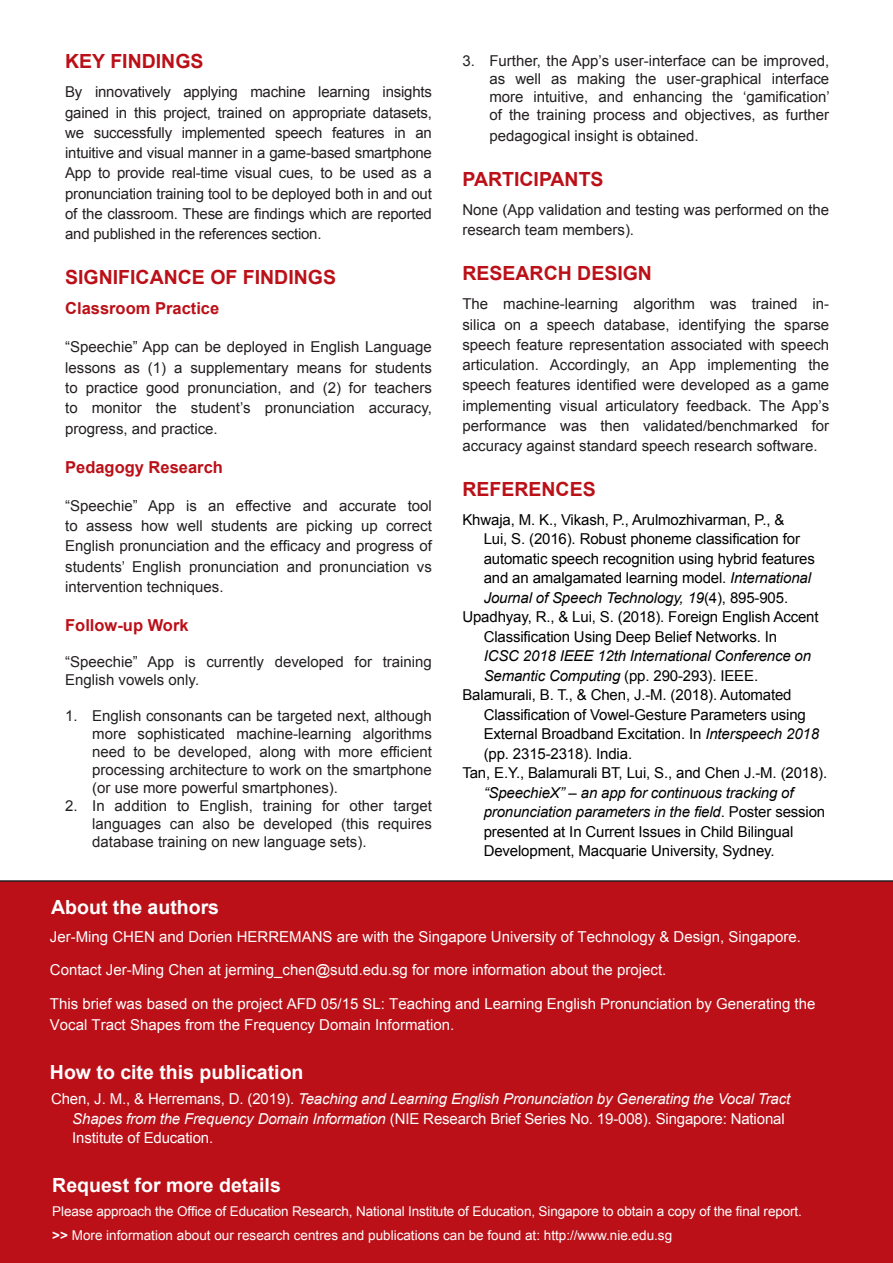
<style>
.page{position:relative;width:893px;height:1263px;background:#fff}
.page>*{position:absolute;margin:0;border:0;box-sizing:border-box;transform-origin:0 0}
.Heading_1_Paragraph{font:700 19.5px "Arial";color:#bb1018}
.t1{font:700 19.5px "Arial";color:#fff}
.Heading_2_Paragraph{font:700 16.5px "Arial";color:#bb1018}
.Body_text_Paragraph{font:15px/20.2px "Arial";color:#231f20;text-align:justify}
.Reference_Paragraph{font:15px/19.5px "Arial";letter-spacing:-.01em;color:#000}
.Authors_paragraph{font:15px/21px "Arial";color:#fff}
.Reference_Paragraph-2{font:15px/19.5px "Arial";letter-spacing:-.01em;color:#fff}
.Heading_2_Paragraph-2{font:15px/18px "Arial";color:#231f20}
.Reference_Paragraph-3{font:13.5px "Arial";letter-spacing:-.01em;color:#fff}
.s1{font-style:italic}
.s2{font-weight:700}
</style>
<div class="page">
<div style="left:0;top:880px;width:893px;height:383px;background:#bb1018"></div>
<p class="Heading_1_Paragraph" style="left:65px;top:49px;width:140px">KEY FINDINGS</p>
<p class="Body_text_Paragraph" style="left:65px;top:82px;width:368px">By innovatively applying machine learning insights gained in this project, trained on appropriate datasets, we successfully implemented speech features in an intuitive and visual manner in a game-based smartphone App to provide real-time visual cues, to be used as a pronunciation training tool to be deployed both in and out of the classroom. These are findings which are reported and published in the references section.</p>
<p class="Heading_1_Paragraph" style="left:65px;top:265px;width:272px">SIGNIFICANCE OF FINDINGS</p>
<p class="Heading_2_Paragraph" style="left:65px;top:298px;width:156px">Classroom Practice</p>
<p class="Body_text_Paragraph" style="left:65px;top:337px;width:368px">“Speechie” App can be deployed in English Language lessons as (1) a supplementary means for students to practice good pronunciation, and (2) for teachers to monitor the student’s pronunciation accuracy, progress, and practice.</p>
<p class="Heading_2_Paragraph" style="left:65px;top:456px;width:159px">Pedagogy Research</p>
<p class="Body_text_Paragraph" style="left:65px;top:495px;width:368px">“Speechie” App is an effective and accurate tool to assess how well students are picking up correct English pronunciation and the efficacy and progress of students’ English pronunciation and pronunciation vs intervention techniques.</p>
<p class="Heading_2_Paragraph" style="left:65px;top:614px;width:125px">Follow-up Work</p>
<p class="Heading_2_Paragraph-2" style="left:65px;top:653px;width:368px">“Speechie” App is currently developed for training<br>English vowels only.</p>
<p class="Body_text_Paragraph" style="left:92px;top:707px;width:341px;line-height:18px;text-indent:-27px">1. English consonants can be targeted next, although more sophisticated machine-learning algorithms need to be developed, along with more efficient processing architecture to work on the smartphone (or use more powerful smartphones).</p>
<p class="Body_text_Paragraph" style="left:92px;top:797px;width:341px;line-height:18px;text-indent:-27px">2. In addition to English, training for other target languages can also be developed (this requires database training on new language sets).</p>
<p class="t1" style="left:51px;top:894px;width:169px">About the authors</p>
<p class="Body_text_Paragraph" style="left:489px;top:52px;width:342px;line-height:18px;text-indent:-27px">3. Further, the App’s user-interface can be improved, as well as making the user-graphical interface more intuitive, and enhancing the ‘gamification’ of the training process and objectives, as further</p>
<p class="Body_text_Paragraph" style="left:489px;top:125px;width:211px">pedagogical insight is obtained.</p>
<p class="Heading_1_Paragraph" style="left:462px;top:166px;width:143px">PARTICIPANTS</p>
<p class="Body_text_Paragraph" style="left:462px;top:200px;width:368px">None (App validation and testing was performed on the research team members).</p>
<p class="Heading_1_Paragraph" style="left:462px;top:260px;width:191px">RESEARCH DESIGN</p>
<p class="Body_text_Paragraph" style="left:462px;top:294px;width:368px">The machine-learning algorithm was trained in&shy;silica on a speech database, identifying the sparse speech feature representation associated with speech articulation. Accordingly, an App implementing the speech features identified were developed as a game implementing visual articulatory feedback. The App’s performance was then validated/benchmarked for accuracy against standard speech research software.</p>
<p class="Heading_1_Paragraph" style="left:462px;top:476px;width:135px">REFERENCES</p>
<p class="Reference_Paragraph" style="left:484px;top:510px;width:333px;text-indent:-21px">Khwaja, M. K., Vikash, P., Arulmozhivarman, P., &amp;<br>Lui, S. (2016). Robust phoneme classification for automatic speech recognition using hybrid features and an amalgamated learning model. <span class="s1">International Journal of Speech Technology, 19</span>(4), 895-905.</p>
<p class="Reference_Paragraph" style="left:484px;top:607px;width:336px;text-indent:-21px">Upadhyay, R., &amp; Lui, S. (2018). Foreign English Accent Classification Using Deep Belief Networks. In<br><span class="s1">ICSC 2018 IEEE 12th International Conference on Semantic Computing</span> (pp. 290-293). IEEE.</p>
<p class="Reference_Paragraph" style="left:484px;top:685px;width:337px;text-indent:-21px">Balamurali, B. T., &amp; Chen, J.-M. (2018). Automated Classification of Vowel-Gesture Parameters using External Broadband Excitation. In <span class="s1">Interspeech 2018 </span>(pp. 2315-2318). India.</p>
<p class="Reference_Paragraph" style="left:484px;top:763px;width:345px;text-indent:-21px">Tan, E.Y., Balamurali BT, Lui, S., and Chen J.-M. (2018). <span class="s1">“SpeechieX” – an app for continuous tracking of pronunciation parameters in the field</span>. Poster session presented at In Current Issues in Child Bilingual Development, Macquarie University, Sydney.</p>
<p class="Authors_paragraph" style="left:50px;top:926px;width:753px">Jer-Ming CHEN and Dorien HERREMANS are with the Singapore University of Technology &amp; Design, Singapore.</p>
<p class="Authors_paragraph" style="left:50px;top:960px;width:618px">Contact Jer-Ming Chen at jerming_chen@sutd.edu.sg for more information about the project.</p>
<p class="Authors_paragraph" style="left:50px;top:993px;width:767px">This brief was based on the project AFD 05/15 SL: Teaching and Learning English Pronunciation by Generating the<br>Vocal Tract Shapes from the Frequency Domain Information.</p>
<p class="t1" style="left:50px;top:1059px;width:255px">How to cite this publication</p>
<p class="Reference_Paragraph-2" style="left:72px;top:1089px;width:720px;text-indent:-21px">Chen, J. M., &amp; Herremans, D. (2019). <span class="s1">Teaching and Learning English Pronunciation by Generating the Vocal Tract<br>Shapes from the Frequency Domain Information</span> (NIE Research Brief Series No. 19-008). Singapore: National<br>Institute of Education.</p>
<p class="t1" style="left:52px;top:1172px;width:230px">Request for more details</p>
<p class="Reference_Paragraph-3" style="left:52px;top:1202px;width:751px">Please approach the Office of Education Research, National Institute of Education, Singapore to obtain a copy of the final report.</p>
<p class="Reference_Paragraph-3" style="left:52px;top:1226px;width:621px"><span class="s2">&gt;&gt;</span> More information about our research centres and publications can be found at: http://www.nie.edu.sg</p>
</div>
